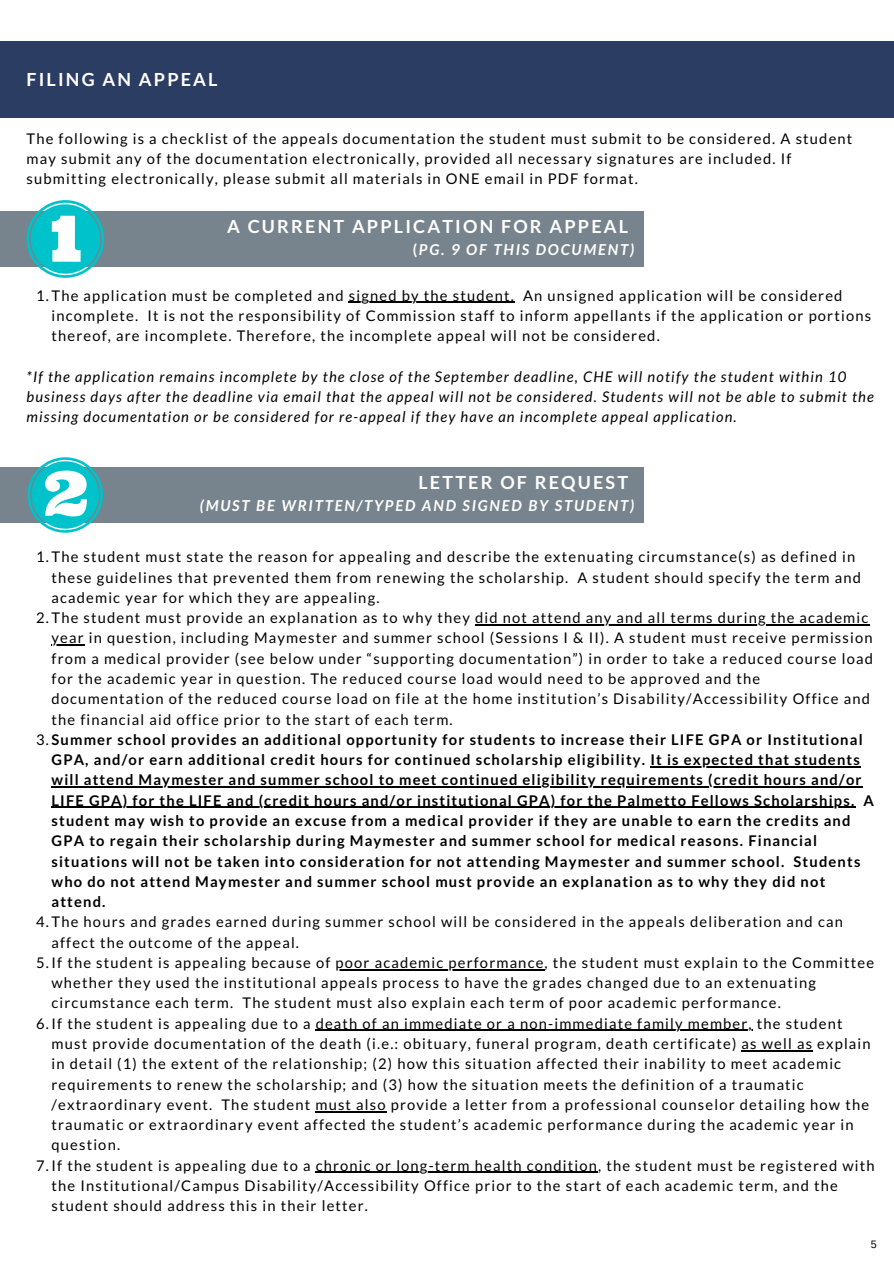
<style>
.page{position:relative;width:894px;height:1264px;background:#fff}
.page>*{position:absolute;margin:0;border:0;box-sizing:border-box;transform-origin:0 0}
.t1{font:700 18px "Lato";letter-spacing:.12em;color:#fff}
.t2{font:italic 700 15px "Lato";letter-spacing:.12em;color:#fff}
.t3{font:14.7px/20.2px "Lato";letter-spacing:.08em;color:#000}
.t4{font:700 14.7px/20.2px "Lato";letter-spacing:.08em;color:#000}
.t5{font:italic 14.7px/20.2px "Lato";letter-spacing:.08em;color:#000}
.t6{font:10.8px "Arimo";color:#000}
.s1{font-style:normal}
.s2{font-weight:400}
</style>
<div class="page">
<div style="left:0;top:41px;width:893px;height:77px;background:#2c3d63"></div>
<div style="left:0;top:211px;width:643px;height:56px;background:#77838d"></div>
<hr style="left:475px;top:624px;width:394px;height:1px;background:#000">
<hr style="left:51px;top:644px;width:34px;height:1px;background:#000">
<hr style="left:650px;top:766px;width:210px;height:1px;background:#000">
<hr style="left:51px;top:786px;width:811px;height:1px;background:#000">
<hr style="left:51px;top:806px;width:804px;height:2px;background:#000">
<hr style="left:335px;top:969px;width:209px;height:1px;background:#000">
<hr style="left:315px;top:1029px;width:437px;height:1px;background:#000">
<hr style="left:741px;top:1050px;width:72px;height:1px;background:#000">
<hr style="left:315px;top:1110px;width:71px;height:2px;background:#000">
<hr style="left:315px;top:1171px;width:283px;height:1px;background:#000">
<div style="left:0;top:467px;width:643px;height:56px;background:#77838d"></div>
<svg style="left:26px;top:200px;width:78px;height:78px"></svg>
<hr style="left:349px;top:302px;width:166px;height:1px;background:#000">
<svg style="left:28px;top:457px;width:75px;height:75px"></svg>
<p class="t1" style="left:26px;top:68px;width:192px">FILING AN APPEAL</p>
<p class="t3" style="left:26px;top:128px;width:827px">The following is a checklist of the appeals documentation the student must submit to be considered. A student may submit any of the documentation electronically, provided all necessary signatures are included. If submitting electronically, please submit all materials in ONE email in PDF format.</p>
<p class="t1" style="left:227px;top:215px;width:402px">A CURRENT APPLICATION FOR APPEAL</p>
<p class="t2" style="left:412px;top:240px;width:223px"><span class="s1">(</span>PG. 9 OF THIS DOCUMENT)</p>
<p class="t3" style="left:51px;top:285px;width:820px;text-indent:-15px">1.The application must be completed and signed by the student. An unsigned application will be considered incomplete. It is not the responsibility of Commission staff to inform appellants if the application or portions thereof, are incomplete. Therefore, the incomplete appeal will not be considered.</p>
<p class="t5" style="left:26px;top:366px;width:848px">*If the application remains incomplete by the close of the September deadline, CHE will notify the student within 10 business days after the deadline via email that the appeal will not be considered. Students will not be able to submit the missing documentation or be considered for re-appeal if they have an incomplete appeal application.</p>
<p class="t1" style="left:418px;top:471px;width:211px">LETTER OF REQUEST</p>
<p class="t2" style="left:200px;top:496px;width:436px">(MUST BE WRITTEN/TYPED AND SIGNED BY STUDENT)</p>
<p class="t3" style="left:51px;top:546px;width:810px;text-indent:-15px">1.The student must state the reason for appealing and describe the extenuating circumstance(s) as defined in these guidelines that prevented them from renewing the scholarship. A student should specify the term and academic year for which they are appealing.</p>
<p class="t3" style="left:51px;top:607px;width:822px;text-indent:-15px">2.The student must provide an explanation as to why they did not attend any and all terms during the academic year in question, including Maymester and summer school (Sessions I &amp; II). A student must receive permission from a medical provider (see below under “supporting documentation”) in order to take a reduced course load for the academic year in question. The reduced course load would need to be approved and the documentation of the reduced course load on file at the home institution’s Disability/Accessibility Office and the financial aid office prior to the start of each term.</p>
<p class="t4" style="left:51px;top:729px;width:823px;text-indent:-15px"><span class="s2">3.</span>Summer school provides an additional opportunity for students to increase their LIFE GPA or Institutional GPA, and/or earn additional credit hours for continued scholarship eligibility. It is expected that students will attend Maymester and summer school to meet continued eligibility requirements (credit hours and/or LIFE GPA) for the LIFE and (credit hours and/or institutional GPA) for the Palmetto Fellows Scholarships. A student may wish to provide an excuse from a medical provider if they are unable to earn the credits and GPA to regain their scholarship during Maymester and summer school for medical reasons. Financial situations will not be taken into consideration for not attending Maymester and summer school. Students who do not attend Maymester and summer school must provide an explanation as to why they did not attend.</p>
<p class="t3" style="left:51px;top:911px;width:792px;text-indent:-15px">4.The hours and grades earned during summer school will be considered in the appeals deliberation and can affect the outcome of the appeal.</p>
<p class="t3" style="left:51px;top:952px;width:823px;text-indent:-15px">5.If the student is appealing because of poor academic performance, the student must explain to the Committee whether they used the institutional appeals process to have the grades changed due to an extenuating circumstance each term. The student must also explain each term of poor academic performance.</p>
<p class="t3" style="left:51px;top:1012px;width:820px;text-indent:-15px">6.If the student is appealing due to a death of an immediate or a non-immediate family member, the student must provide documentation of the death (i.e.: obituary, funeral program, death certificate) as well as explain in detail (1) the extent of the relationship; (2) how this situation affected their inability to meet academic requirements to renew the scholarship; and (3) how the situation meets the definition of a traumatic /extraordinary event. The student must also provide a letter from a professional counselor detailing how the traumatic or extraordinary event affected the student’s academic performance during the academic year in question.</p>
<p class="t3" style="left:51px;top:1154px;width:824px;text-indent:-15px">7.If the student is appealing due to a chronic or long-term health condition, the student must be registered with the Institutional/Campus Disability/Accessibility Office prior to the start of each academic term, and the student should address this in their letter.</p>
<p class="t6" style="left:870px;top:1238px;width:8px">5</p>
</div>
